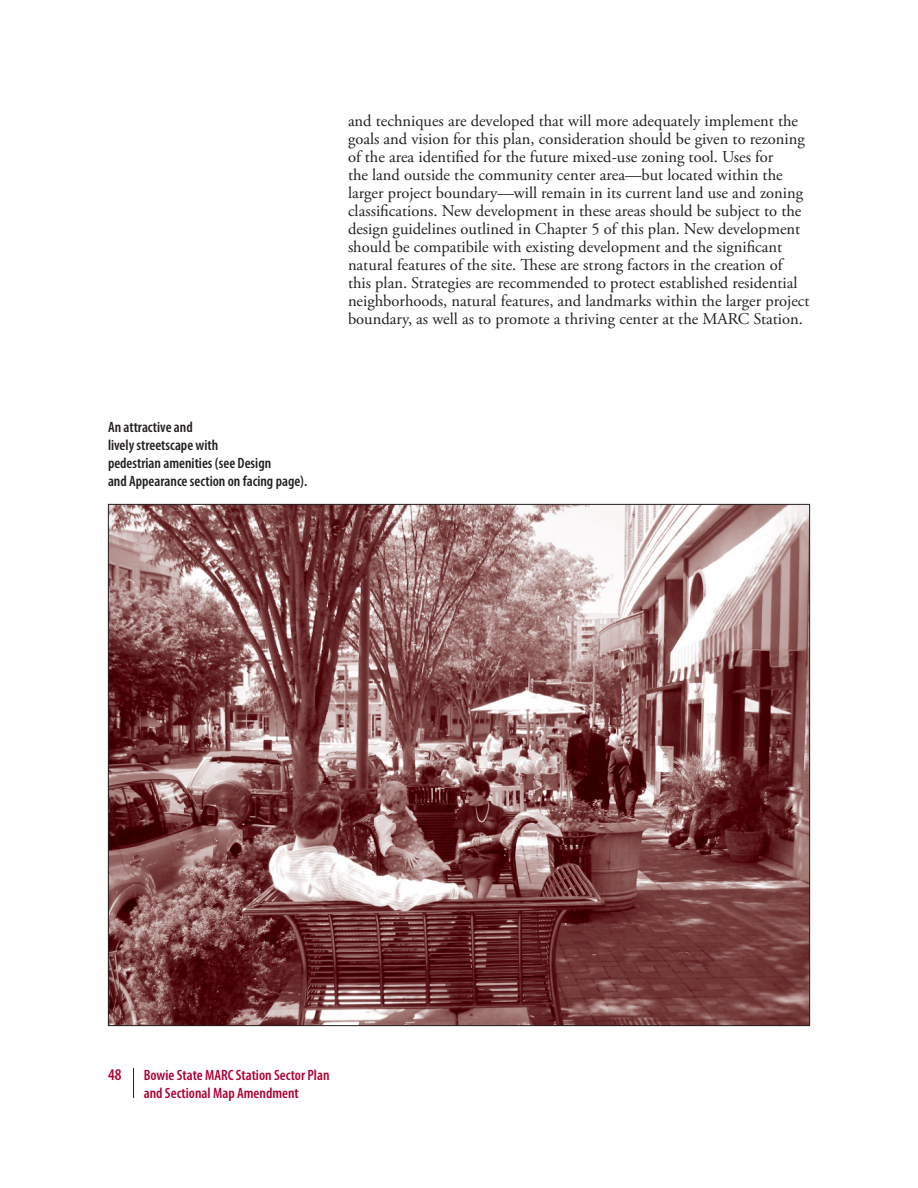
<style>
.page{position:relative;width:918px;height:1188px;background:#fff}
.page>*{position:absolute;margin:0;border:0;box-sizing:border-box;transform-origin:0 0}
.t1{font:16.5px/18px "Adobe Garamond Pro";color:#231f20}
.t2{font:600 condensed 16.5px "Myriad Pro";color:#ab0333}
.t3{font:600 condensed 15px/18px "Myriad Pro";color:#231f20}
.t4{font:600 condensed 15px/18px "Myriad Pro";color:#ab0333}
</style>
<div class="page">
<hr style="left:133px;top:1068px;width:1px;height:30px;background:#231f20">
<img style="left:110px;top:506px;width:698px;height:518px">
<p class="t3" style="left:108px;top:418px;width:201px">An attractive and<br>lively streetscape with<br>pedestrian amenities (see Design<br>and Appearance section on facing page).</p>
<p class="t1" style="left:348px;top:112px;width:463px">and techniques are developed that will more adequately implement the goals and vision for this plan, consideration should be given to rezoning of the area identified for the future mixed-use zoning tool. Uses for<br>the land outside the community center area—but located within the larger project boundary—will remain in its current land use and zoning classifications. New development in these areas should be subject to the design guidelines outlined in Chapter 5 of this plan. New development should be compatibile with existing development and the significant natural features of the site. These are strong factors in the creation of this plan. Strategies are recommended to protect established residential neighborhoods, natural features, and landmarks within the larger project boundary, as well as to promote a thriving center at the MARC Station.</p>
<p class="t2" style="left:108px;top:1064px;width:15px">48</p>
<p class="t4" style="left:144px;top:1066px;width:187px">Bowie State MARC Station Sector Plan and Sectional Map Amendment</p>
</div>
